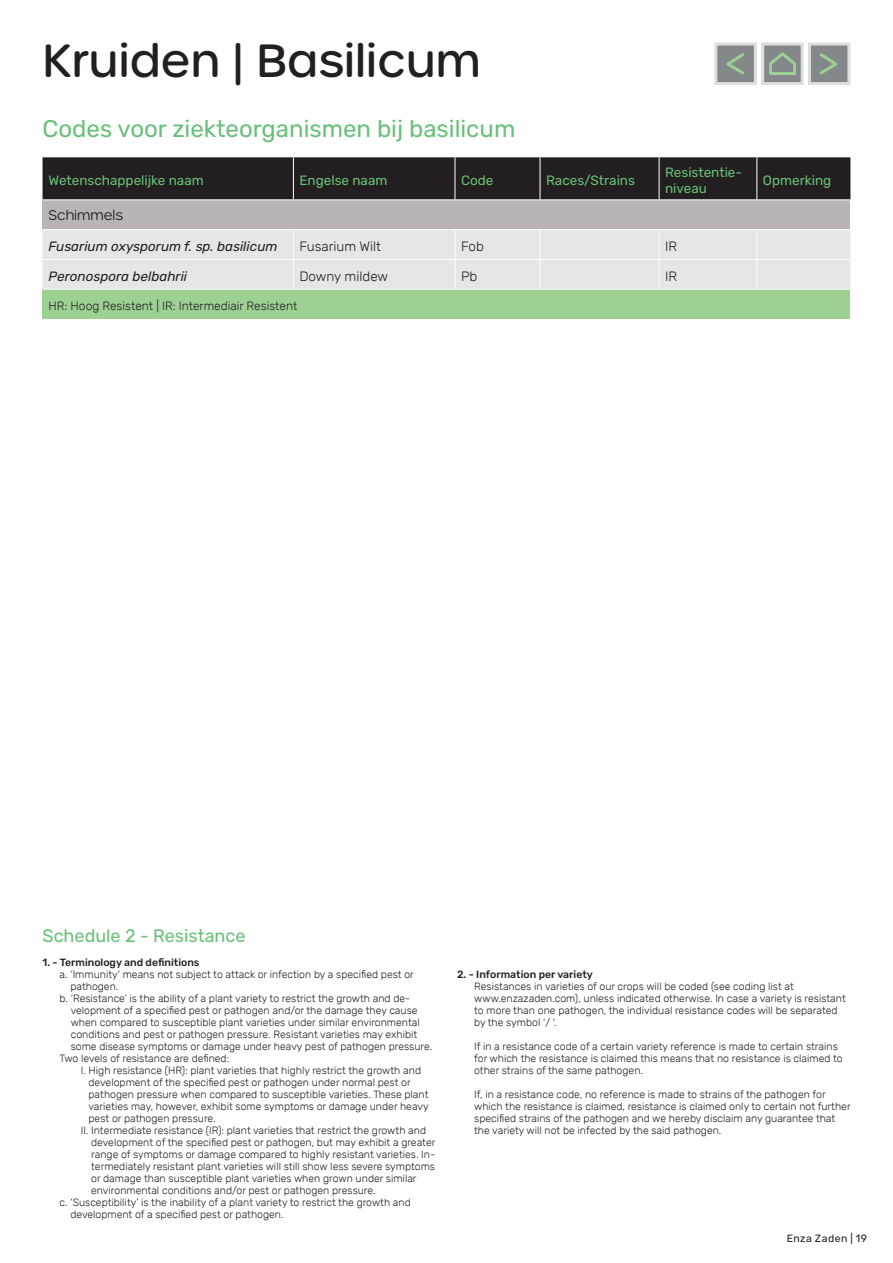
<style>
.page{position:relative;width:893px;height:1263px;background:#fff}
.page>*{position:absolute;margin:0;border:0;box-sizing:border-box;transform-origin:0 0}
.t1{font:500 45px "Urbane Rounded";color:#231f20}
.t2{font:24px "Rubik";color:#68c079}
.t3{font:18px "Rubik";color:#68c079}
.t4{font:13.5px/16.2px "Rubik";color:#68c079}
.t5{font:italic 13.5px "Rubik";color:#231f20}
.t6{font:300 13.5px "Rubik";color:#231f20}
.t7{font:300 13.5px "Urbane Rounded";color:#231f20}
.t8{font:300 12px "Rubik";color:#231f20}
.t9{font:300 10.5px/12px "Rubik";color:#231f20}
.t10{font:500 10.5px "Rubik";color:#231f20}
.t11{font:10.5px "Rubik";letter-spacing:.04em;color:#231f20}
</style>
<div class="page">
<div style="left:761px;top:43px;width:43px;height:42px;background:#85888a;border:3px solid #dcdddf"></div>
<div style="left:808px;top:43px;width:42px;height:42px;background:#85888a;border:3px solid #dcdddf"></div>
<div style="left:714px;top:43px;width:43px;height:42px;background:#85888a;border:3px solid #dcdddf"></div>
<div style="left:43px;top:157px;width:807px;height:42px;background:#231f20"></div>
<div style="left:43px;top:200px;width:807px;height:30px;background:#bab5b4"></div>
<div style="left:43px;top:230px;width:807px;height:59px;background:#e5e6e8"></div>
<div style="left:43px;top:289px;width:807px;height:30px;background:#9dd193"></div>
<hr style="left:293px;top:157px;width:1px;height:42px;background:#fff">
<hr style="left:455px;top:157px;width:1px;height:42px;background:#fff">
<hr style="left:540px;top:157px;width:1px;height:42px;background:#fff">
<hr style="left:659px;top:157px;width:1px;height:42px;background:#fff">
<hr style="left:756px;top:157px;width:1px;height:42px;background:#fff">
<hr style="left:43px;top:229px;width:250px;height:1px;background:#fff">
<hr style="left:293px;top:229px;width:162px;height:1px;background:#fff">
<hr style="left:455px;top:229px;width:85px;height:1px;background:#fff">
<hr style="left:540px;top:229px;width:119px;height:1px;background:#fff">
<hr style="left:659px;top:229px;width:98px;height:1px;background:#fff">
<hr style="left:757px;top:229px;width:93px;height:1px;background:#fff">
<hr style="left:43px;top:259px;width:250px;height:1px;background:#fff">
<hr style="left:293px;top:259px;width:162px;height:1px;background:#fff">
<svg style="left:293px;top:230px;width:1px;height:59px"></svg>
<hr style="left:455px;top:259px;width:85px;height:1px;background:#fff">
<svg style="left:455px;top:230px;width:1px;height:59px"></svg>
<hr style="left:540px;top:259px;width:119px;height:1px;background:#fff">
<svg style="left:540px;top:230px;width:1px;height:59px"></svg>
<hr style="left:659px;top:259px;width:98px;height:1px;background:#fff">
<svg style="left:659px;top:230px;width:1px;height:59px"></svg>
<hr style="left:757px;top:259px;width:93px;height:1px;background:#fff">
<svg style="left:756px;top:230px;width:1px;height:59px"></svg>
<hr style="left:43px;top:289px;width:250px;height:1px;background:#fff">
<hr style="left:293px;top:289px;width:162px;height:1px;background:#fff">
<hr style="left:455px;top:289px;width:85px;height:1px;background:#fff">
<hr style="left:540px;top:289px;width:119px;height:1px;background:#fff">
<hr style="left:659px;top:289px;width:98px;height:1px;background:#fff">
<hr style="left:757px;top:289px;width:93px;height:1px;background:#fff">
<svg style="left:819px;top:53px;width:18px;height:22px"></svg>
<svg style="left:769px;top:52px;width:27px;height:23px"></svg>
<svg style="left:726px;top:53px;width:18px;height:22px"></svg>
<h1 class="t1" style="left:43px;top:31px;width:440px">Kruiden | Basilicum</h1>
<h2 class="t2" style="left:43px;top:115px;width:474px">Codes voor ziekteorganismen bij basilicum</h2>
<p class="t4" style="left:49px;top:172px;width:157px">Wetenschappelijke naam</p>
<p class="t4" style="left:299px;top:172px;width:90px">Engelse naam</p>
<p class="t4" style="left:461px;top:172px;width:34px">Code</p>
<p class="t4" style="left:546px;top:172px;width:90px">Races/Strains</p>
<p class="t4" style="left:665px;top:164px;width:78px">Resistentie&shy;niveau</p>
<p class="t4" style="left:763px;top:172px;width:70px">Opmerking</p>
<p class="t7" style="left:49px;top:206px;width:76px">Schimmels</p>
<p class="t5" style="left:49px;top:239px;width:230px">Fusarium oxysporum f. sp. basilicum</p>
<p class="t6" style="left:299px;top:239px;width:83px">Fusarium Wilt</p>
<p class="t6" style="left:461px;top:239px;width:24px">Fob</p>
<p class="t6" style="left:665px;top:239px;width:14px">IR</p>
<p class="t5" style="left:49px;top:268px;width:140px">Peronospora belbahrii</p>
<p class="t6" style="left:299px;top:268px;width:90px">Downy mildew</p>
<p class="t6" style="left:461px;top:268px;width:18px">Pb</p>
<p class="t6" style="left:665px;top:268px;width:14px">IR</p>
<p class="t8" style="left:49px;top:299px;width:250px">HR: Hoog Resistent | IR: Intermediair Resistent</p>
<h3 class="t3" style="left:43px;top:926px;width:205px">Schedule 2 - Resistance</h3>
<p class="t10" style="left:43px;top:956px;width:158px">1. - Terminology and definitions</p>
<p class="t9" style="left:60px;top:969px;width:356px">a. ‘Immunity’ means not subject to attack or infection by a specified pest or</p>
<p class="t9" style="left:70px;top:981px;width:50px">pathogen.</p>
<p class="t9" style="left:60px;top:993px;width:352px">b. ‘Resistance’ is the ability of a plant variety to restrict the growth and de-</p>
<p class="t9" style="left:71px;top:1005px;width:348px">velopment of a specified pest or pathogen and/or the damage they cause</p>
<p class="t9" style="left:71px;top:1017px;width:351px">when compared to susceptible plant varieties under similar environmental</p>
<p class="t9" style="left:71px;top:1029px;width:348px">conditions and pest or pathogen pressure. Resistant varieties may exhibit</p>
<p class="t9" style="left:71px;top:1041px;width:363px">some disease symptoms or damage under heavy pest of pathogen pressure.</p>
<p class="t9" style="left:60px;top:1053px;width:171px">Two levels of resistance are defined:</p>
<p class="t9" style="left:81px;top:1065px;width:342px">I. High resistance (HR): plant varieties that highly restrict the growth and</p>
<p class="t9" style="left:89px;top:1077px;width:324px">development of the specified pest or pathogen under normal pest or</p>
<p class="t9" style="left:89px;top:1089px;width:341px">pathogen pressure when compared to susceptible varieties. These plant</p>
<p class="t9" style="left:89px;top:1101px;width:342px">varieties may, however, exhibit some symptoms or damage under heavy</p>
<p class="t9" style="left:89px;top:1113px;width:129px">pest or pathogen pressure.</p>
<p class="t9" style="left:81px;top:1125px;width:347px">II. Intermediate resistance (IR): plant varieties that restrict the growth and</p>
<p class="t9" style="left:91px;top:1137px;width:346px">development of the specified pest or pathogen, but may exhibit a greater</p>
<p class="t9" style="left:91px;top:1149px;width:345px">range of symptoms or damage compared to highly resistant varieties. In-</p>
<p class="t9" style="left:91px;top:1161px;width:345px">termediately resistant plant varieties will still show less severe symptoms</p>
<p class="t9" style="left:91px;top:1173px;width:327px">or damage than susceptible plant varieties when grown under similar</p>
<p class="t9" style="left:91px;top:1185px;width:286px">environmental conditions and/or pest or pathogen pressure.</p>
<p class="t9" style="left:60px;top:1197px;width:353px">c. ‘Susceptibility’ is the inability of a plant variety to restrict the growth and</p>
<p class="t9" style="left:70px;top:1209px;width:215px">development of a specified pest or pathogen.</p>
<p class="t10" style="left:457px;top:968px;width:137px">2. - Information per variety</p>
<p class="t9" style="left:474px;top:981px;width:373px">Resistances in varieties of our crops will be coded (see coding list at www.enzazaden.com), unless indicated otherwise. In case a variety is resistant to more than one pathogen, the individual resistance codes will be separated by the symbol ‘/ ‘.</p>
<p class="t9" style="left:474px;top:1041px;width:370px">If in a resistance code of a certain variety reference is made to certain strains for which the resistance is claimed this means that no resistance is claimed to other strains of the same pathogen.</p>
<p class="t9" style="left:474px;top:1089px;width:378px">If, in a resistance code, no reference is made to strains of the pathogen for which the resistance is claimed, resistance is claimed only to certain not further specified strains of the pathogen and we hereby disclaim any guarantee that the variety will not be infected by the said pathogen.</p>
<p class="t11" style="left:787px;top:1233px;width:82px">Enza Zaden | 19</p>
</div>
